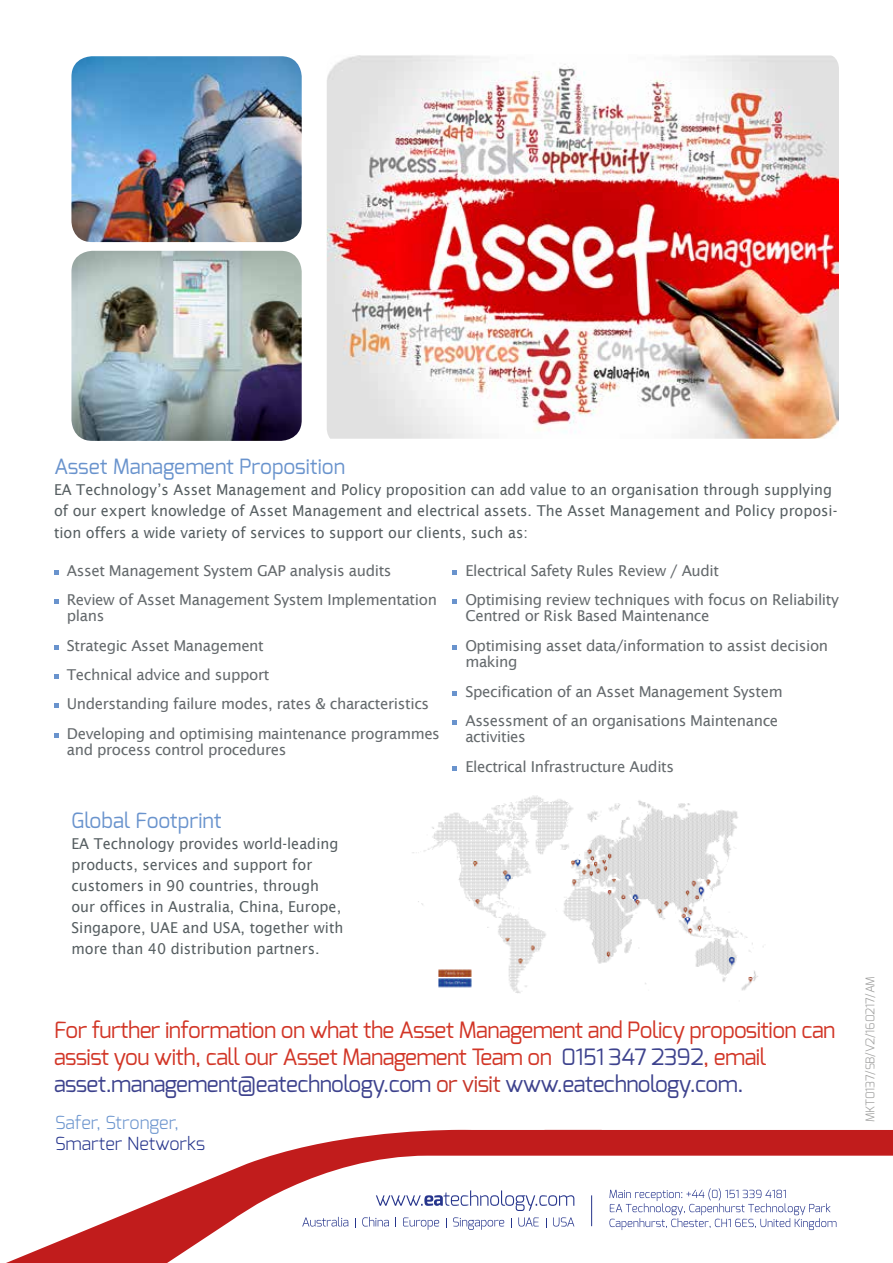
<style>
.page{position:relative;width:893px;height:1263px;background:#fff}
.page>*{position:absolute;margin:0;border:0;box-sizing:border-box;transform-origin:0 0}
.t1{font:22.5px/27px "Exo";letter-spacing:-.025em;color:#d23627}
.t2{font:21px "Exo";color:#6993cd}
.t3{font:300 18px "Exo";color:#6993cd}
.t4{font:300 18px "Exo";color:#26358c}
.t5{font:15px/29.2px "Lucida Sans";letter-spacing:-.025em;color:#656a6d}
.t6{font:15px/21.1px "Lucida Sans";color:#565e61;scale:.96 1}
.t7{font:300 12px "Exo";letter-spacing:-.025em;color:#9d9d9c}
.s1{color:#3d428d}
.s2{color:#c63629}
</style>
<div class="page">
<svg style="left:6px;top:1130px;width:887px;height:133px"></svg>
<hr style="left:591px;top:1195px;width:1px;height:31px;background:#26358c">
<svg style="left:609px;top:1188px;width:227px;height:42px"></svg>
<svg style="left:302px;top:1217px;width:46px;height:9px"></svg>
<svg style="left:362px;top:1190px;width:212px;height:40px"></svg>
<svg style="left:54px;top:570px;width:5px;height:5px"></svg>
<svg style="left:54px;top:599px;width:5px;height:5px"></svg>
<svg style="left:54px;top:645px;width:5px;height:5px"></svg>
<svg style="left:54px;top:674px;width:5px;height:5px"></svg>
<svg style="left:54px;top:704px;width:5px;height:4px"></svg>
<svg style="left:54px;top:733px;width:5px;height:4px"></svg>
<svg style="left:452px;top:570px;width:5px;height:5px"></svg>
<svg style="left:452px;top:599px;width:5px;height:5px"></svg>
<svg style="left:452px;top:645px;width:5px;height:5px"></svg>
<svg style="left:452px;top:691px;width:5px;height:4px"></svg>
<svg style="left:452px;top:720px;width:5px;height:5px"></svg>
<svg style="left:452px;top:766px;width:5px;height:4px"></svg>
<img style="left:327px;top:55px;width:512px;height:384px">
<img style="left:71px;top:56px;width:231px;height:186px">
<img style="left:71px;top:251px;width:231px;height:190px">
<img style="left:412px;top:795px;width:352px;height:198px">
<h2 class="t2" style="left:54px;top:453px;width:293px">Asset Management Proposition</h2>
<p class="t6" style="left:54px;top:479px;width:818px">EA Technology’s Asset Management and Policy proposition can add value to an organisation through supplying of our expert knowledge of Asset Management and electrical assets. The Asset Management and Policy proposi&shy;tion offers a wide variety of services to support our clients, such as:</p>
<p class="t5" style="left:67px;top:556px;width:372px">Asset Management System GAP analysis audits<br>Review of Asset Management System Implementation</p>
<p class="t5" style="left:67px;top:601px;width:375px">plans<br>Strategic Asset Management<br>Technical advice and support<br>Understanding failure modes, rates &amp; characteristics Developing and optimising maintenance programmes</p>
<p class="t5" style="left:67px;top:735px;width:221px">and process control procedures</p>
<p class="t5" style="left:465px;top:556px;width:375px">Electrical Safety Rules Review / Audit<br>Optimising review techniques with focus on Reliability</p>
<p class="t5" style="left:465px;top:601px;width:364px">Centred or Risk Based Maintenance<br>Optimising asset data/information to assist decision</p>
<p class="t5" style="left:465px;top:647px;width:319px">making<br>Specification of an Asset Management System<br>Assessment of an organisations Maintenance</p>
<p class="t5" style="left:465px;top:722px;width:210px">activities<br>Electrical Infrastructure Audits</p>
<h2 class="t2" style="left:71px;top:807px;width:152px">Global Footprint</h2>
<p class="t6" style="left:71px;top:833px;width:285px">EA Technology provides world-leading products, services and support for customers in 90 countries, through our offices in Australia, China, Europe, Singapore, UAE and USA, together with more than 40 distribution partners.</p>
<h1 class="t1" style="left:54px;top:1016px;width:783px">For further information on what the Asset Management and Policy proposition can assist you with, call our Asset Management Team on <span class="s1">0151 347 2392</span>, email <span class="s1">asset.management@eatechnology.com</span> <span class="s2">or visit</span> <span class="s1">www.eatechnology.com.</span></h1>
<p class="t3" style="left:55px;top:1111px;width:125px">Safer, Stronger,</p>
<p class="t4" style="left:55px;top:1132px;width:152px">Smarter Networks</p>
<p class="t7" style="left:862px;top:1122px;width:147px;rotate:-90deg">MKT0137/SB/V2/160217/AM</p>
</div>
